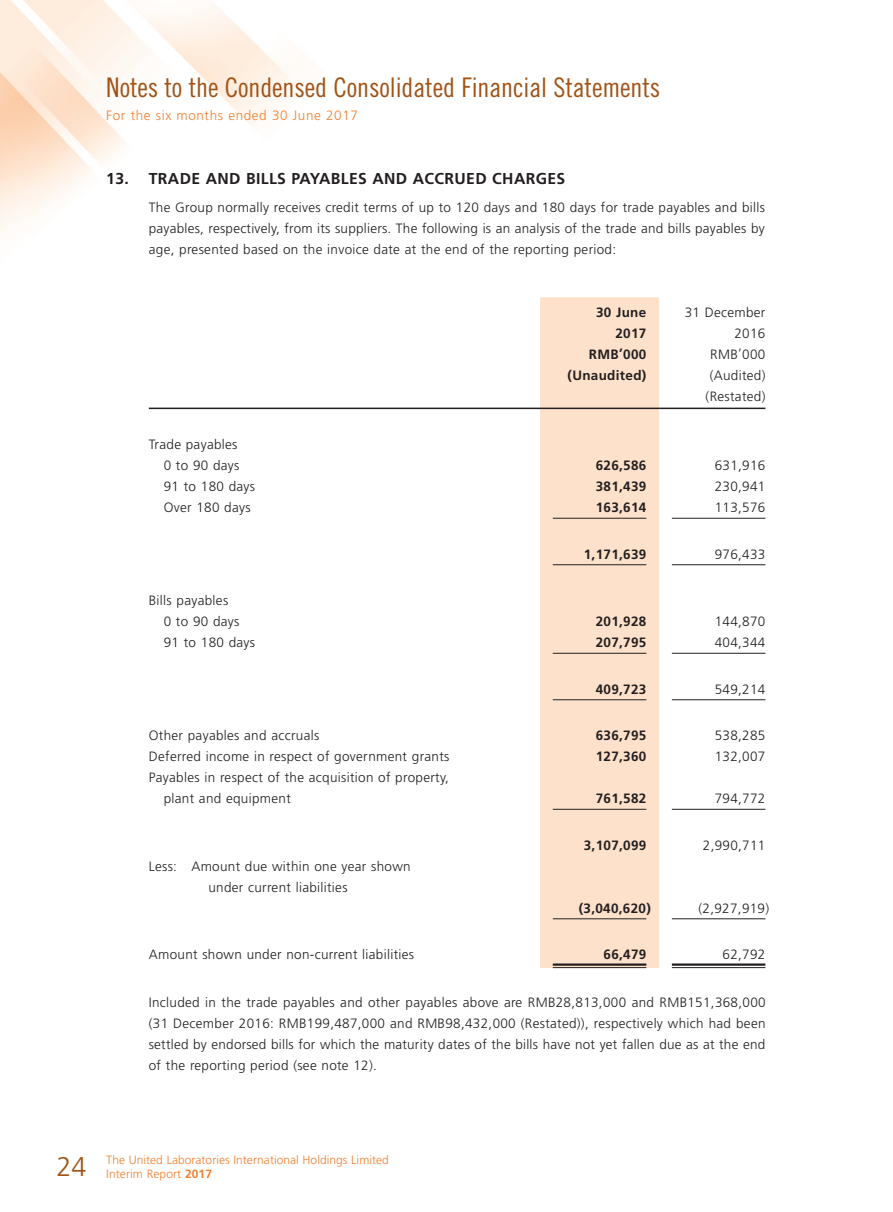
<style>
.page{position:relative;width:893px;height:1212px;background:#fff}
.page>*{position:absolute;margin:0;border:0;box-sizing:border-box;transform-origin:0 0}
.t1{font:27px "Trade Gothic LT Std Cn 18";letter-spacing:-.005em;color:#a15316}
.t2{font:300 27px "Frutiger LT Std";color:#a15316}
.Heading_1{font:700 15.75px "Frutiger LT Std";letter-spacing:.025em;color:#231f20}
.Body_Text{font:300 13.5px/21px "Frutiger LT Std";letter-spacing:.025em;color:#231f20;text-align:justify}
.Body_Text-2{font:700 13.5px "Frutiger LT Std";letter-spacing:.025em;color:#231f20}
.t3{font:300 13.5px "Frutiger LT Std";letter-spacing:.045em;color:#f47f2f}
.t4{font:300 12px "Frutiger LT Std";letter-spacing:.005em;color:#f47f2f}
.s1{font-weight:700}
</style>
<div class="page">
<img style="left:0;top:0;width:766px;height:969px">
<div style="left:540px;top:297px;width:119px;height:671px;background:#fee1ca"></div>
<hr style="left:149px;top:408px;width:391px;height:1px;background:#231f20">
<hr style="left:540px;top:408px;width:119px;height:1px;background:#231f20">
<hr style="left:659px;top:408px;width:106px;height:1px;background:#231f20">
<hr style="left:553px;top:518px;width:93px;height:1px;background:#231f20">
<hr style="left:672px;top:518px;width:93px;height:1px;background:#231f20">
<hr style="left:553px;top:564px;width:93px;height:1px;background:#231f20">
<hr style="left:672px;top:564px;width:93px;height:1px;background:#231f20">
<hr style="left:553px;top:653px;width:93px;height:1px;background:#231f20">
<hr style="left:672px;top:653px;width:93px;height:1px;background:#231f20">
<hr style="left:553px;top:699px;width:93px;height:1px;background:#231f20">
<hr style="left:672px;top:699px;width:93px;height:1px;background:#231f20">
<hr style="left:553px;top:809px;width:93px;height:1px;background:#231f20">
<hr style="left:672px;top:809px;width:93px;height:1px;background:#231f20">
<hr style="left:553px;top:918px;width:93px;height:1px;background:#231f20">
<hr style="left:672px;top:918px;width:93px;height:1px;background:#231f20">
<hr style="left:553px;top:963px;width:93px;height:3px;background:#231f20">
<hr style="left:553px;top:967px;width:93px;height:1px;background:#231f20">
<hr style="left:672px;top:963px;width:93px;height:3px;background:#231f20">
<hr style="left:672px;top:967px;width:93px;height:1px;background:#231f20">
<h1 class="t1" style="left:106px;top:71px;width:555px">Notes to the Condensed Consolidated Financial Statements</h1>
<p class="t3" style="left:106px;top:107px;width:253px">For the six months ended 30 June 2017</p>
<p class="Heading_1" style="left:106px;top:169px;width:461px">13. TRADE AND BILLS PAYABLES AND ACCRUED CHARGES</p>
<p class="Body_Text" style="left:149px;top:197px;width:618px">The Group normally receives credit terms of up to 120 days and 180 days for trade payables and bills payables, respectively, from its suppliers. The following is an analysis of the trade and bills payables by age, presented based on the invoice date at the end of the reporting period:</p>
<p class="Body_Text-2" style="left:596px;top:304px;width:52px">30 June</p>
<p class="Body_Text" style="left:685px;top:302px;width:82px">31 December</p>
<p class="Body_Text-2" style="left:615px;top:325px;width:32px">2017</p>
<p class="Body_Text" style="left:734px;top:323px;width:32px">2016</p>
<p class="Body_Text-2" style="left:589px;top:346px;width:59px">RMB’000</p>
<p class="Body_Text" style="left:710px;top:344px;width:57px">RMB’000</p>
<p class="Body_Text-2" style="left:567px;top:367px;width:80px">(Unaudited)</p>
<p class="Body_Text" style="left:710px;top:365px;width:57px">(Audited)</p>
<p class="Body_Text" style="left:706px;top:386px;width:61px">(Restated)</p>
<p class="Body_Text" style="left:149px;top:434px;width:90px">Trade payables</p>
<p class="Body_Text" style="left:164px;top:455px;width:77px">0 to 90 days</p>
<p class="Body_Text-2" style="left:596px;top:458px;width:52px">626,586</p>
<p class="Body_Text" style="left:715px;top:455px;width:52px">631,916</p>
<p class="Body_Text" style="left:164px;top:476px;width:93px">91 to 180 days</p>
<p class="Body_Text-2" style="left:596px;top:479px;width:52px">381,439</p>
<p class="Body_Text" style="left:715px;top:476px;width:52px">230,941</p>
<p class="Body_Text" style="left:164px;top:497px;width:88px">Over 180 days</p>
<p class="Body_Text-2" style="left:596px;top:500px;width:52px">163,614</p>
<p class="Body_Text" style="left:715px;top:497px;width:52px">113,576</p>
<p class="Body_Text-2" style="left:584px;top:546px;width:64px">1,171,639</p>
<p class="Body_Text" style="left:715px;top:544px;width:52px">976,433</p>
<p class="Body_Text" style="left:149px;top:590px;width:81px">Bills payables</p>
<p class="Body_Text" style="left:164px;top:611px;width:77px">0 to 90 days</p>
<p class="Body_Text-2" style="left:596px;top:614px;width:52px">201,928</p>
<p class="Body_Text" style="left:715px;top:611px;width:52px">144,870</p>
<p class="Body_Text" style="left:164px;top:632px;width:93px">91 to 180 days</p>
<p class="Body_Text-2" style="left:596px;top:635px;width:52px">207,795</p>
<p class="Body_Text" style="left:715px;top:632px;width:52px">404,344</p>
<p class="Body_Text-2" style="left:596px;top:681px;width:52px">409,723</p>
<p class="Body_Text" style="left:715px;top:679px;width:52px">549,214</p>
<p class="Body_Text" style="left:149px;top:725px;width:172px">Other payables and accruals</p>
<p class="Body_Text-2" style="left:596px;top:728px;width:52px">636,795</p>
<p class="Body_Text" style="left:715px;top:725px;width:52px">538,285</p>
<p class="Body_Text" style="left:149px;top:746px;width:302px">Deferred income in respect of government grants</p>
<p class="Body_Text-2" style="left:596px;top:749px;width:52px">127,360</p>
<p class="Body_Text" style="left:715px;top:746px;width:52px">132,007</p>
<p class="Body_Text" style="left:164px;top:767px;width:287px;text-indent:-15px">Payables in respect of the acquisition of property, plant and equipment</p>
<p class="Body_Text-2" style="left:596px;top:791px;width:52px">761,582</p>
<p class="Body_Text" style="left:715px;top:788px;width:52px">794,772</p>
<p class="Body_Text-2" style="left:584px;top:837px;width:64px">3,107,099</p>
<p class="Body_Text" style="left:703px;top:835px;width:64px">2,990,711</p>
<p class="Body_Text" style="left:149px;top:856px;width:263px;text-align:center">Less: Amount due within one year shown under current liabilities</p>
<p class="Body_Text-2" style="left:579px;top:900px;width:74px">(3,040,620)</p>
<p class="Body_Text" style="left:698px;top:898px;width:72px">(2,927,919)</p>
<p class="Body_Text" style="left:149px;top:944px;width:267px">Amount shown under non-current liabilities</p>
<p class="Body_Text-2" style="left:603px;top:947px;width:44px">66,479</p>
<p class="Body_Text" style="left:723px;top:944px;width:44px">62,792</p>
<p class="Body_Text" style="left:149px;top:991px;width:618px">Included in the trade payables and other payables above are RMB28,813,000 and RMB151,368,000 (31 December 2016: RMB199,487,000 and RMB98,432,000 (Restated)), respectively which had been settled by endorsed bills for which the maturity dates of the bills have not yet fallen due as at the end of the reporting period (see note 12).</p>
<h1 class="t2" style="left:56px;top:1151px;width:31px">24</h1>
<p class="t4" style="left:106px;top:1153px;width:284px">The United Laboratories International Holdings Limited</p>
<p class="t4" style="left:106px;top:1167px;width:107px">Interim Report <span class="s1">2017</span></p>
</div>
